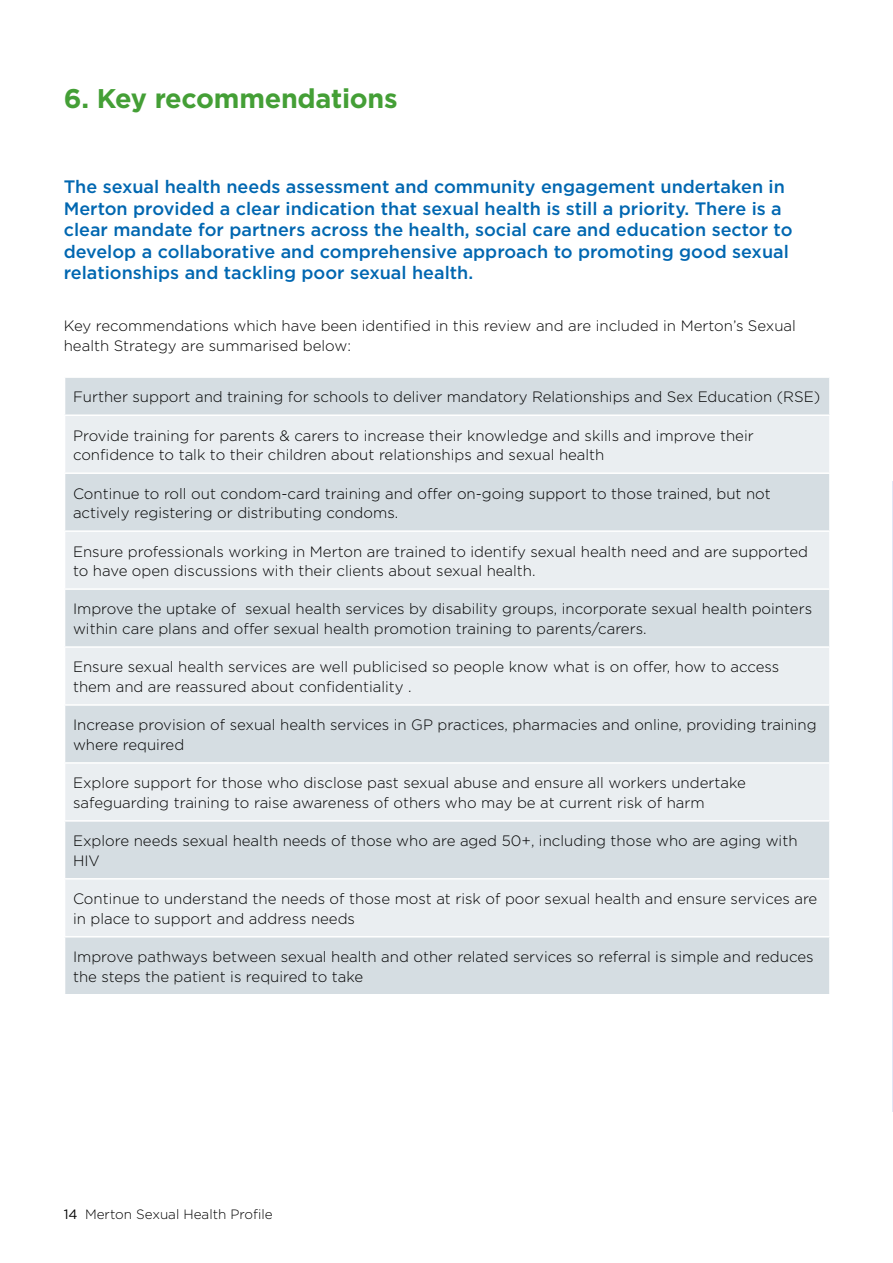
<style>
.page{position:relative;width:893px;height:1263px;background:#fff}
.page>*{position:absolute;margin:0;border:0;box-sizing:border-box;transform-origin:0 0}
.t1{font:700 27px "Gotham HTF";letter-spacing:-.01em;color:#449f36}
.t2{font:500 18px/21.6px "Gotham";color:#0067b1}
.t3{font:300 15px/19.8px "Gotham HTF";color:#000}
.t4{font:300 13.5px "Gotham HTF";color:#000}
.s1{font-family:"Gotham";font-weight:400}
</style>
<div class="page">
<div style="left:65px;top:378px;width:764px;height:616px;background:#d5dde2"></div>
<svg style="left:65px;top:416px;width:764px;height:520px;background:#e0e6ea"></svg>
<hr style="left:64px;top:414px;width:767px;height:2px;background:#fff">
<hr style="left:64px;top:472px;width:767px;height:2px;background:#fff">
<hr style="left:64px;top:530px;width:767px;height:2px;background:#fff">
<hr style="left:64px;top:588px;width:767px;height:2px;background:#fff">
<hr style="left:64px;top:646px;width:767px;height:2px;background:#fff">
<hr style="left:64px;top:704px;width:767px;height:2px;background:#fff">
<hr style="left:64px;top:762px;width:767px;height:2px;background:#fff">
<hr style="left:64px;top:820px;width:767px;height:2px;background:#fff">
<hr style="left:64px;top:878px;width:767px;height:1px;background:#fff">
<hr style="left:64px;top:936px;width:767px;height:1px;background:#fff">
<h1 class="t1" style="left:64px;top:83px;width:335px">6. Key recommendations</h1>
<p class="t2" style="left:64px;top:176px;width:730px">The sexual health needs assessment and community engagement undertaken in Merton provided a clear indication that sexual health is still a priority. There is a clear mandate for partners across the health, social care and education sector to develop a collaborative and comprehensive approach to promoting good sexual relationships and tackling poor sexual health.</p>
<p class="t3" style="left:64px;top:316px;width:734px">Key recommendations which have been identified in this review and are included in Merton’s Sexual health Strategy are summarised below:</p>
<p class="t3" style="left:73px;top:387px;width:749px">Further support and training for schools to deliver mandatory Relationships and Sex Education (RSE)</p>
<p class="t3" style="left:73px;top:425px;width:682px">Provide training for parents &amp; carers to increase their knowledge and skills and improve their confidence to talk to their children about relationships and sexual health</p>
<p class="t3" style="left:73px;top:483px;width:699px">Continue to roll out condom-card training and offer on-going support to those trained, but not actively registering or distributing condoms.</p>
<p class="t3" style="left:73px;top:541px;width:737px">Ensure professionals working in Merton are trained to identify sexual health need and are supported to have open discussions with their clients about sexual health.</p>
<p class="t3" style="left:73px;top:599px;width:741px">Improve the uptake of sexual health services by disability groups, incorporate sexual health pointers within care plans and offer sexual health promotion training to parents/carers.</p>
<p class="t3" style="left:73px;top:657px;width:708px">Ensure sexual health services are well publicised so people know what is on offer, how to access them and are reassured about confidentiality .</p>
<p class="t3" style="left:73px;top:715px;width:745px">Increase provision of sexual health services in GP practices, pharmacies and online, providing training where required</p>
<p class="t3" style="left:73px;top:773px;width:674px">Explore support for those who disclose past sexual abuse and ensure all workers undertake safeguarding training to raise awareness of others who may be at current risk of harm</p>
<p class="t3" style="left:73px;top:831px;width:726px">Explore needs sexual health needs of those who are aged 50+, including those who are aging with<br>HIV</p>
<p class="t3" style="left:73px;top:889px;width:746px">Continue to understand the needs of those most at risk of poor sexual health and ensure services are in place to support and address needs</p>
<p class="t3" style="left:73px;top:947px;width:742px">Improve pathways between sexual health and other related services so referral is simple and reduces the steps the patient is required to take</p>
<p class="t4" style="left:64px;top:1207px;width:210px"><span class="s1">14</span> Merton Sexual Health Profile</p>
</div>
